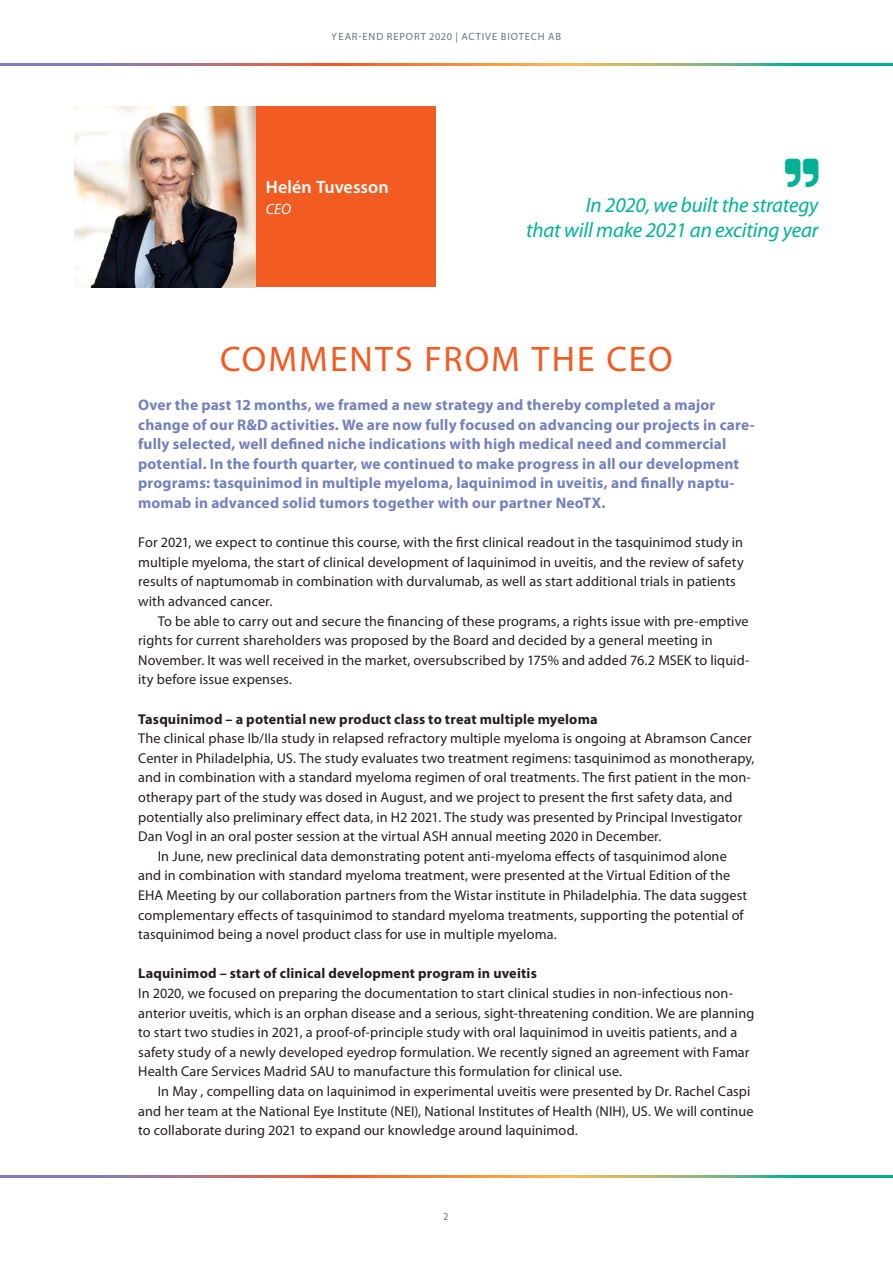
<style>
.page{position:relative;width:893px;height:1263px;background:#fff}
.page>*{position:absolute;margin:0;border:0;box-sizing:border-box;transform-origin:0 0}
.t1{font:35.7px "Myriad Pro";letter-spacing:.06em;color:#f25b21}
.quotation{font:italic 21px "Myriad Pro";letter-spacing:-.01em;color:#00b294}
.team_name{font:600 18px "Myriad Pro";letter-spacing:.005em;color:#fff}
.p_ingress{font:700 15.3px/19.6px "Myriad Pro";letter-spacing:.01em;color:#7481bf}
.team_title{font:italic 15px "Myriad Pro";color:#fff}
.p_p{font:14.25px/19.6px "Myriad Pro";letter-spacing:.005em;color:#231f20}
.t2{font:700 14.25px "Myriad Pro";letter-spacing:.015em;color:#231f20}
.t3{font:10.5px "Myriad Pro";letter-spacing:.085em;color:#6a747b}
</style>
<div class="page">
<div style="left:255px;top:106px;width:181px;height:181px;background:#f25b21"></div>
<img style="left:74px;top:106px;width:181px;height:181px">
<svg style="left:0;top:1176px;width:893px;height:2px;background:#a59172"></svg>
<svg style="left:0;top:64px;width:893px;height:2px;background:#a59172"></svg>
<p class="t3" style="left:332px;top:30px;width:231px">YEAR-END REPORT 2020 | ACTIVE BIOTECH AB</p>
<p class="team_name" style="left:266px;top:176px;width:124px">Helén Tuvesson</p>
<p class="team_title" style="left:266px;top:199px;width:27px">CEO</p>
<p class="quotation" style="left:586px;top:192px;width:234px">In 2020, we built the strategy</p>
<p class="quotation" style="left:526px;top:217px;width:294px">that will make 2021 an exciting year</p>
<p class="t1" style="left:220px;top:337px;width:454px">COMMENTS FROM THE CEO</p>
<p class="p_ingress" style="left:138px;top:395px;width:618px">Over the past 12 months, we framed a new strategy and thereby completed a major change of our R&amp;D activities. We are now fully focused on advancing our projects in care&shy;fully selected, well defined niche indications with high medical need and commercial potential. In the fourth quarter, we continued to make progress in all our development programs: tasquinimod in multiple myeloma, laquinimod in uveitis, and finally naptu&shy;momab in advanced solid tumors together with our partner NeoTX.</p>
<p class="p_p" style="left:138px;top:532px;width:607px">For 2021, we expect to continue this course, with the first clinical readout in the tasquinimod study in multiple myeloma, the start of clinical development of laquinimod in uveitis, and the review of safety results of naptumomab in combination with durvalumab, as well as start additional trials in patients with advanced cancer.</p>
<p class="p_p" style="left:138px;top:611px;width:613px;text-indent:20px">To be able to carry out and secure the financing of these programs, a rights issue with pre-emptive rights for current shareholders was proposed by the Board and decided by a general meeting in November. It was well received in the market, oversubscribed by 175% and added 76.2 MSEK to liquid&shy;ity before issue expenses.</p>
<p class="t2" style="left:138px;top:709px;width:461px">Tasquinimod – a potential new product class to treat multiple myeloma</p>
<p class="p_p" style="left:138px;top:728px;width:618px">The clinical phase Ib/IIa study in relapsed refractory multiple myeloma is ongoing at Abramson Cancer Center in Philadelphia, US. The study evaluates two treatment regimens: tasquinimod as monotherapy, and in combination with a standard myeloma regimen of oral treatments. The first patient in the mon&shy;otherapy part of the study was dosed in August, and we project to present the first safety data, and potentially also preliminary effect data, in H2 2021. The study was presented by Principal Investigator Dan Vogl in an oral poster session at the virtual ASH annual meeting 2020 in December.</p>
<p class="p_p" style="left:138px;top:846px;width:611px;text-indent:20px">In June, new preclinical data demonstrating potent anti-myeloma effects of tasquinimod alone and in combination with standard myeloma treatment, were presented at the Virtual Edition of the EHA Meeting by our collaboration partners from the Wistar institute in Philadelphia. The data suggest complementary effects of tasquinimod to standard myeloma treatments, supporting the potential of tasquinimod being a novel product class for use in multiple myeloma.</p>
<p class="t2" style="left:138px;top:964px;width:400px">Laquinimod – start of clinical development program in uveitis</p>
<p class="p_p" style="left:138px;top:983px;width:618px">In 2020, we focused on preparing the documentation to start clinical studies in non-infectious non&shy;anterior uveitis, which is an orphan disease and a serious, sight-threatening condition. We are planning to start two studies in 2021, a proof-of-principle study with oral laquinimod in uveitis patients, and a safety study of a newly developed eyedrop formulation. We recently signed an agreement with Famar Health Care Services Madrid SAU to manufacture this formulation for clinical use.</p>
<p class="p_p" style="left:138px;top:1081px;width:617px;text-indent:20px">In May , compelling data on laquinimod in experimental uveitis were presented by Dr. Rachel Caspi and her team at the National Eye Institute (NEI), National Institutes of Health (NIH), US. We will continue to collaborate during 2021 to expand our knowledge around laquinimod.</p>
<p class="t3" style="left:444px;top:1210px;width:7px">2</p>
</div>
